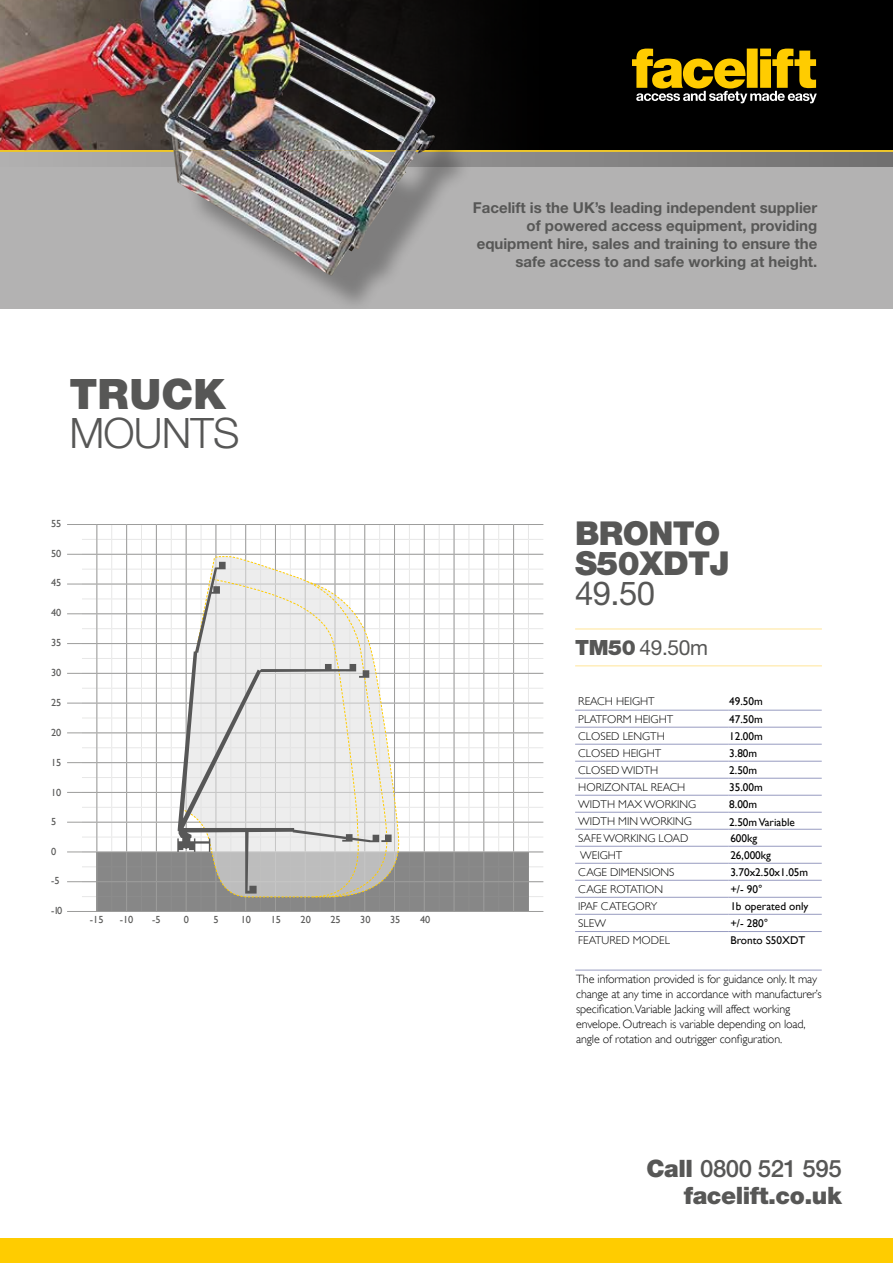
<style>
.page{position:relative;width:893px;height:1263px;background:#fff}
.page>*{position:absolute;margin:0;border:0;box-sizing:border-box;transform-origin:0 0}
.t1{font:300 42px "Helvetica Neue";letter-spacing:-.02em;color:#575756}
.t2{font:900 42px "Helvetica Neue";color:#575756}
.t3{font:900 33px/30px "Helvetica Neue";letter-spacing:-.02em;color:#575756}
.t4{font:33px "Helvetica Neue";color:#575756}
.t5{font:900 24px/27px "Helvetica Neue";letter-spacing:-.02em;color:#575756;text-align:right}
.t6{font:21px "Helvetica Neue";color:#575756}
.t7{font:700 15px/18px "Helvetica Neue";color:#575756;text-align:right}
.t8{font:300 12px/15px "Gill Sans";letter-spacing:-.01em;color:#000}
.t9{font:300 11.25px "Gill Sans";color:#000}
.t10{font:11.25px "Gill Sans";color:#000}
.t11{font:10.35px "Gill Sans";color:#575756}
.s1{font-weight:900}
.s2{font-weight:500}
</style>
<div class="page">
<div style="left:0;top:0;width:893px;height:151px;background:#000"></div>
<div style="left:438px;top:3px;width:22px;height:147px;background:#0b0a09"></div>
<svg style="left:632px;top:49px;width:185px;height:54px"></svg>
<div style="left:0;top:151px;width:893px;height:158px;background:#b3b2b2"></div>
<div style="left:0;top:1238px;width:893px;height:25px;background:#fc0"></div>
<hr style="left:0;top:150px;width:893px;height:2px;background:#fc0">
<svg style="left:121px;top:152px;width:772px;height:14px;background:#807f7f"></svg>
<img style="left:0;top:0;width:438px;height:150px">
<div style="left:130px;top:150px;width:341px;height:159px;background:#000;opacity:.3"></div>
<img style="left:173px;top:150px;width:252px;height:126px">
<hr style="left:575px;top:629px;width:247px;height:1px;background:#ffe597">
<hr style="left:575px;top:665px;width:247px;height:1px;background:#ffe597">
<hr style="left:67px;top:524px;width:30px;height:1px;background:#9d9d9c">
<hr style="left:67px;top:554px;width:30px;height:1px;background:#9d9d9c">
<hr style="left:67px;top:584px;width:30px;height:1px;background:#9d9d9c">
<hr style="left:67px;top:613px;width:30px;height:1px;background:#9d9d9c">
<hr style="left:67px;top:643px;width:30px;height:1px;background:#9d9d9c">
<hr style="left:67px;top:673px;width:30px;height:1px;background:#9d9d9c">
<hr style="left:67px;top:703px;width:30px;height:1px;background:#9d9d9c">
<hr style="left:67px;top:732px;width:30px;height:1px;background:#9d9d9c">
<hr style="left:67px;top:762px;width:30px;height:1px;background:#9d9d9c">
<hr style="left:67px;top:792px;width:30px;height:1px;background:#9d9d9c">
<hr style="left:67px;top:822px;width:30px;height:1px;background:#9d9d9c">
<hr style="left:67px;top:851px;width:30px;height:1px;background:#9d9d9c">
<hr style="left:67px;top:881px;width:30px;height:1px;background:#9d9d9c">
<hr style="left:67px;top:911px;width:30px;height:1px;background:#9d9d9c">
<svg style="left:82px;top:524px;width:461px;height:388px"></svg>
<hr style="left:575px;top:846px;width:153px;height:1px;background:#979bc0">
<hr style="left:728px;top:846px;width:94px;height:1px;background:#979bc0">
<hr style="left:575px;top:863px;width:153px;height:1px;background:#979bc0">
<hr style="left:728px;top:863px;width:94px;height:1px;background:#979bc0">
<hr style="left:575px;top:880px;width:153px;height:1px;background:#979bc0">
<hr style="left:728px;top:880px;width:94px;height:1px;background:#979bc0">
<hr style="left:575px;top:897px;width:153px;height:1px;background:#979bc0">
<hr style="left:728px;top:897px;width:94px;height:1px;background:#979bc0">
<hr style="left:575px;top:914px;width:153px;height:1px;background:#979bc0">
<hr style="left:728px;top:914px;width:94px;height:1px;background:#979bc0">
<hr style="left:575px;top:931px;width:153px;height:1px;background:#979bc0">
<hr style="left:728px;top:931px;width:94px;height:1px;background:#979bc0">
<hr style="left:575px;top:710px;width:153px;height:1px;background:#979bc0">
<hr style="left:728px;top:710px;width:94px;height:1px;background:#979bc0">
<hr style="left:575px;top:727px;width:153px;height:1px;background:#979bc0">
<hr style="left:728px;top:727px;width:94px;height:1px;background:#979bc0">
<hr style="left:575px;top:744px;width:153px;height:1px;background:#979bc0">
<hr style="left:728px;top:744px;width:94px;height:1px;background:#979bc0">
<hr style="left:575px;top:761px;width:153px;height:1px;background:#979bc0">
<hr style="left:728px;top:761px;width:94px;height:1px;background:#979bc0">
<hr style="left:575px;top:778px;width:153px;height:1px;background:#979bc0">
<hr style="left:728px;top:778px;width:94px;height:1px;background:#979bc0">
<hr style="left:575px;top:795px;width:153px;height:1px;background:#979bc0">
<hr style="left:728px;top:795px;width:94px;height:1px;background:#979bc0">
<hr style="left:575px;top:812px;width:153px;height:1px;background:#979bc0">
<hr style="left:728px;top:812px;width:94px;height:1px;background:#979bc0">
<hr style="left:575px;top:970px;width:153px;height:1px;background:#979bc0">
<hr style="left:728px;top:970px;width:94px;height:1px;background:#979bc0">
<hr style="left:575px;top:829px;width:153px;height:1px;background:#979bc0">
<hr style="left:728px;top:829px;width:94px;height:1px;background:#979bc0">
<h1 class="t2" style="left:69px;top:369px;width:158px">TRUCK</h1>
<h1 class="t1" style="left:69px;top:407px;width:172px">MOUNTS</h1>
<p class="t11" style="left:51px;top:517px;width:12px">55</p>
<p class="t11" style="left:51px;top:547px;width:12px">50</p>
<p class="t11" style="left:51px;top:577px;width:12px">45</p>
<p class="t11" style="left:51px;top:607px;width:12px">40</p>
<p class="t11" style="left:51px;top:637px;width:12px">35</p>
<p class="t11" style="left:51px;top:666px;width:12px">30</p>
<p class="t11" style="left:51px;top:696px;width:12px">25</p>
<p class="t11" style="left:51px;top:726px;width:12px">20</p>
<p class="t11" style="left:51px;top:756px;width:12px">15</p>
<p class="t11" style="left:51px;top:786px;width:12px">10</p>
<p class="t11" style="left:51px;top:816px;width:7px">5</p>
<p class="t11" style="left:51px;top:846px;width:7px">0</p>
<p class="t11" style="left:51px;top:874px;width:10px">-5</p>
<p class="t11" style="left:51px;top:904px;width:13px">-10</p>
<p class="t11" style="left:90px;top:914px;width:15px">-15</p>
<p class="t11" style="left:120px;top:914px;width:15px">-10</p>
<p class="t11" style="left:152px;top:914px;width:10px">-5</p>
<p class="t11" style="left:184px;top:914px;width:7px">0</p>
<p class="t11" style="left:214px;top:914px;width:7px">5</p>
<p class="t11" style="left:241px;top:914px;width:12px">10</p>
<p class="t11" style="left:271px;top:914px;width:12px">15</p>
<p class="t11" style="left:301px;top:914px;width:12px">20</p>
<p class="t11" style="left:330px;top:914px;width:12px">25</p>
<p class="t11" style="left:360px;top:914px;width:12px">30</p>
<p class="t11" style="left:390px;top:914px;width:12px">35</p>
<p class="t11" style="left:420px;top:914px;width:12px">40</p>
<p class="t7" style="left:473px;top:198px;width:346px">Facelift is the UK’s leading independent supplier of powered access equipment, providing equipment hire, sales and training to ensure the safe access to and safe working at height.</p>
<h2 class="t3" style="left:575px;top:518px;width:156px">BRONTO<br>S50XDTJ</h2>
<h2 class="t4" style="left:575px;top:573px;width:81px">49.50</h2>
<h3 class="t6" style="left:575px;top:635px;width:134px"><span class="s1">TM50</span> 49.50m</h3>
<p class="t9" style="left:578px;top:695px;width:78px">REACH HEIGHT</p>
<p class="t10" style="left:729px;top:695px;width:35px">49.50m</p>
<p class="t9" style="left:578px;top:712px;width:96px">PLATFORM HEIGHT</p>
<p class="t10" style="left:729px;top:712px;width:35px">47.50m</p>
<p class="t9" style="left:578px;top:729px;width:88px">CLOSED LENGTH</p>
<p class="t10" style="left:729px;top:729px;width:35px">12.00m</p>
<p class="t9" style="left:578px;top:746px;width:84px">CLOSED HEIGHT</p>
<p class="t10" style="left:729px;top:746px;width:30px">3.80m</p>
<p class="t9" style="left:578px;top:763px;width:82px">CLOSED WIDTH</p>
<p class="t10" style="left:729px;top:763px;width:30px">2.50m</p>
<p class="t9" style="left:578px;top:780px;width:109px">HORIZONTAL REACH</p>
<p class="t10" style="left:729px;top:780px;width:35px">35.00m</p>
<p class="t9" style="left:578px;top:797px;width:119px">WIDTH MAX WORKING</p>
<p class="t10" style="left:729px;top:797px;width:30px">8.00m</p>
<p class="t9" style="left:578px;top:814px;width:115px">WIDTH MIN WORKING</p>
<p class="t10" style="left:729px;top:816px;width:67px">2.50m Variable</p>
<p class="t9" style="left:578px;top:831px;width:112px">SAFE WORKING LOAD</p>
<p class="t10" style="left:730px;top:831px;width:29px">600kg</p>
<p class="t9" style="left:580px;top:848px;width:44px">WEIGHT</p>
<p class="t10" style="left:730px;top:848px;width:42px">26,000kg</p>
<p class="t9" style="left:578px;top:865px;width:98px">CAGE DIMENSIONS</p>
<p class="t10" style="left:730px;top:865px;width:79px">3.70x2.50x1.05m</p>
<p class="t9" style="left:578px;top:882px;width:86px">CAGE ROTATION</p>
<p class="t10" style="left:730px;top:882px;width:34px">+/- 90°</p>
<p class="t9" style="left:578px;top:899px;width:80px">IPAF CATEGORY</p>
<p class="t10" style="left:730px;top:899px;width:79px">1b operated only</p>
<p class="t9" style="left:578px;top:916px;width:29px">SLEW</p>
<p class="t10" style="left:730px;top:916px;width:39px">+/- 280°</p>
<p class="t9" style="left:578px;top:934px;width:93px">FEATURED MODEL</p>
<p class="t10" style="left:730px;top:933px;width:77px">Bronto S50XDT</p>
<p class="t8" style="left:576px;top:971px;width:247px">The information provided is for guidance only. It may change at any time in accordance with manufacturer’s specification.Variable Jacking will affect working envelope. Outreach is variable depending on load, angle of rotation and outrigger configuration.</p>
<h3 class="t5" style="left:646px;top:1154px;width:197px">Call <span class="s2">0800 521 595 </span>facelift.co.uk</h3>
</div>
